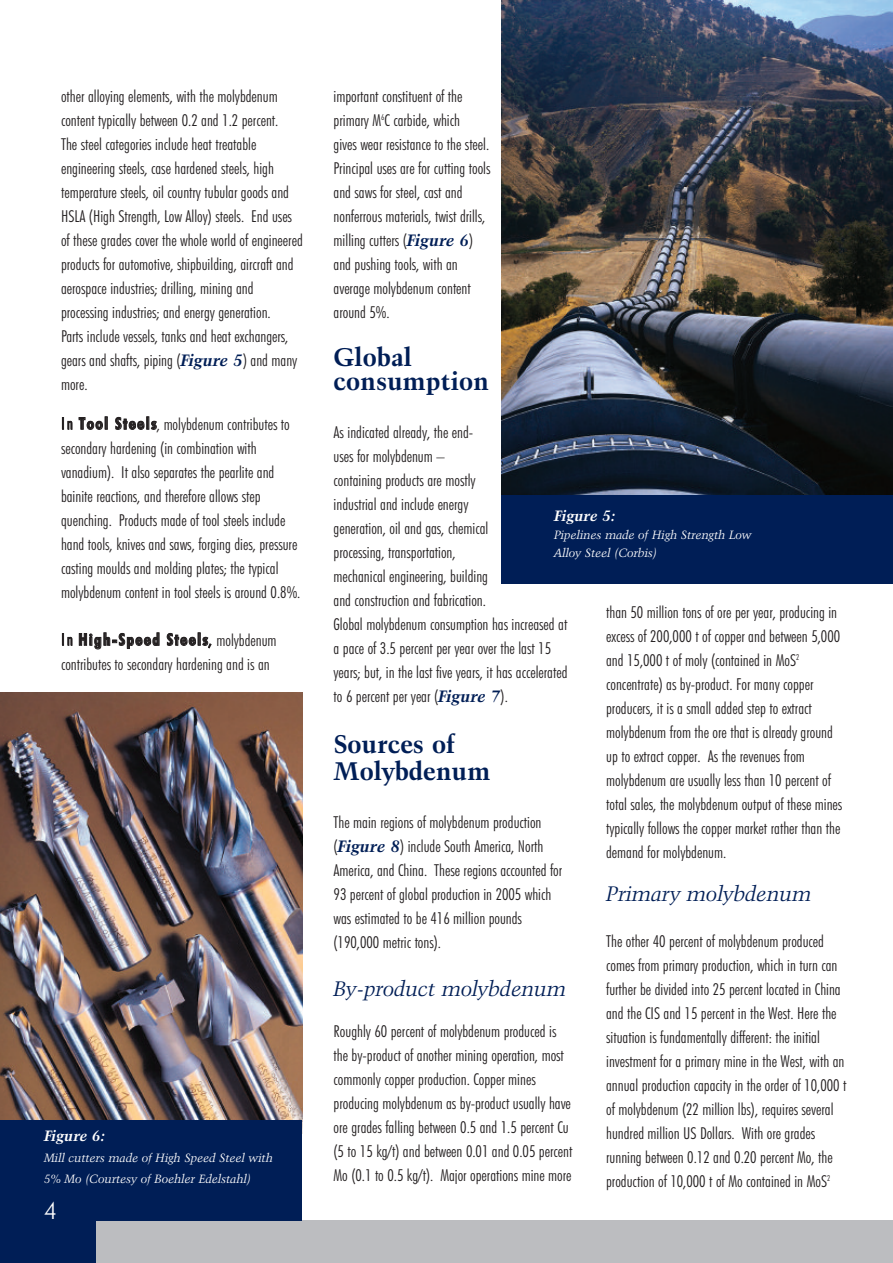
<style>
.page{position:relative;width:893px;height:1263px;background:#fff}
.page>*{position:absolute;margin:0;border:0;box-sizing:border-box;transform-origin:0 0}
.t1{font:700 25.5px/24px "Kuenstler 480 BT";color:#001e56}
.t2{font:300 24px "Futura BT";color:#fff}
.t3{font:italic 21px "Kuenstler 480 BT";color:#001e56}
.t4{font:300 condensed 16.5px/24px "Futura BT";color:#231f20}
.t5{font:italic 700 15px "Kuenstler 480 BT";color:#fff}
.t6{font:italic 12px/18px "Kuenstler 480 BT";color:#fff}
.s1{font-family:"Kuenstler 480 BT";font-weight:700;font-style:italic;font-stretch:normal;color:#001e56}
.s2{font-weight:700}
</style>
<div class="page">
<div style="left:79px;top:1220px;width:814px;height:43px;background:#bcbdc0"></div>
<div style="left:0;top:1174px;width:96px;height:89px;background:#001e56"></div>
<img style="left:502px;top:0;width:391px;height:495px">
<div style="left:502px;top:495px;width:391px;height:88px;background:#001e56"></div>
<img style="left:0;top:692px;width:302px;height:427px">
<div style="left:0;top:1119px;width:302px;height:101px;background:#001e56"></div>
<p class="t4" style="left:61px;top:85px;width:243px">other alloying elements, with the molybdenum content typically between 0.2 and 1.2 percent.<br>The steel categories include heat treatable engineering steels, case hardened steels, high temperature steels, oil country tubular goods and HSLA (High Strength, Low Alloy) steels. End uses of these grades cover the whole world of engineered products for automotive, shipbuilding, aircraft and aerospace industries; drilling, mining and processing industries; and energy generation.<br>Parts include vessels, tanks and heat exchangers, gears and shafts, piping (<span class="s1">Figure 5</span>) and many more.</p>
<p class="t4" style="left:61px;top:413px;width:241px">In <span class="s2">Tool Steels</span>, molybdenum contributes to secondary hardening (in combination with vanadium). It also separates the pearlite and bainite reactions, and therefore allows step quenching. Products made of tool steels include hand tools, knives and saws, forging dies, pressure casting moulds and molding plates; the typical molybdenum content in tool steels is around 0.8%.</p>
<p class="t4" style="left:61px;top:628px;width:217px">In <span class="s2">High-Speed Steels</span>, molybdenum contributes to secondary hardening and is an</p>
<p class="t5" style="left:44px;top:1129px;width:63px">Figure 6:</p>
<p class="t6" style="left:44px;top:1148px;width:231px;line-height:21px">Mill cutters made of High Speed Steel with<br>5% Mo (Courtesy of Boehler Edelstahl)</p>
<h2 class="t2" style="left:44px;top:1201px;width:15px">4</h2>
<p class="t4" style="left:334px;top:85px;width:158px">important constituent of the primary M<sup>6</sup>C carbide, which<br>gives wear resistance to the steel.<br>Principal uses are for cutting tools and saws for steel, cast and nonferrous materials, twist drills, milling cutters (<span class="s1">Figure 6</span>) and pushing tools, with an average molybdenum content around 5%.</p>
<h1 class="t1" style="left:334px;top:346px;width:157px">Global consumption</h1>
<p class="t4" style="left:334px;top:421px;width:235px">As indicated already, the end-<br>uses for molybdenum –<br>containing products are mostly<br>industrial and include energy<br>generation, oil and gas, chemical<br>processing, transportation,<br>mechanical engineering, building<br>and construction and fabrication.<br>Global molybdenum consumption has increased at a pace of 3.5 percent per year over the last 15 years; but, in the last five years, it has accelerated to 6 percent per year (<span class="s1">Figure 7</span>).</p>
<h1 class="t1" style="left:334px;top:732px;width:158px;line-height:27px">Sources of<br>Molybdenum</h1>
<p class="t4" style="left:334px;top:811px;width:230px">The main regions of molybdenum production (<span class="s1">Figure 8</span>) include South America, North America, and China. These regions accounted for 93 percent of global production in 2005 which was estimated to be 416 million pounds (190,000 metric tons).</p>
<p class="t3" style="left:334px;top:980px;width:234px">By-product molybdenum</p>
<p class="t4" style="left:334px;top:1020px;width:240px">Roughly 60 percent of molybdenum produced is the by-product of another mining operation, most commonly copper production. Copper mines producing molybdenum as by-product usually have ore grades falling between 0.5 and 1.5 percent Cu (5 to 15 kg/t) and between 0.01 and 0.05 percent Mo (0.1 to 0.5 kg/t). Major operations mine more</p>
<p class="t5" style="left:554px;top:509px;width:63px">Figure 5:</p>
<p class="t6" style="left:554px;top:526px;width:199px">Pipelines made of High Strength Low<br>Alloy Steel (Corbis)</p>
<p class="t4" style="left:606px;top:601px;width:238px">than 50 million tons of ore per year, producing in excess of 200,000 t of copper and between 5,000 and 15,000 t of moly (contained in MoS<sup>2 </sup>concentrate) as by-product. For many copper producers, it is a small added step to extract molybdenum from the ore that is already ground up to extract copper. As the revenues from molybdenum are usually less than 10 percent of total sales, the molybdenum output of these mines typically follows the copper market rather than the demand for molybdenum.</p>
<p class="t3" style="left:606px;top:885px;width:207px">Primary molybdenum</p>
<p class="t4" style="left:606px;top:930px;width:242px">The other 40 percent of molybdenum produced comes from primary production, which in turn can further be divided into 25 percent located in China and the CIS and 15 percent in the West. Here the situation is fundamentally different: the initial investment for a primary mine in the West, with an annual production capacity in the order of 10,000 t of molybdenum (22 million lbs), requires several hundred million US Dollars. With ore grades running between 0.12 and 0.20 percent Mo, the production of 10,000 t of Mo contained in MoS<sup>2</sup></p>
</div>
